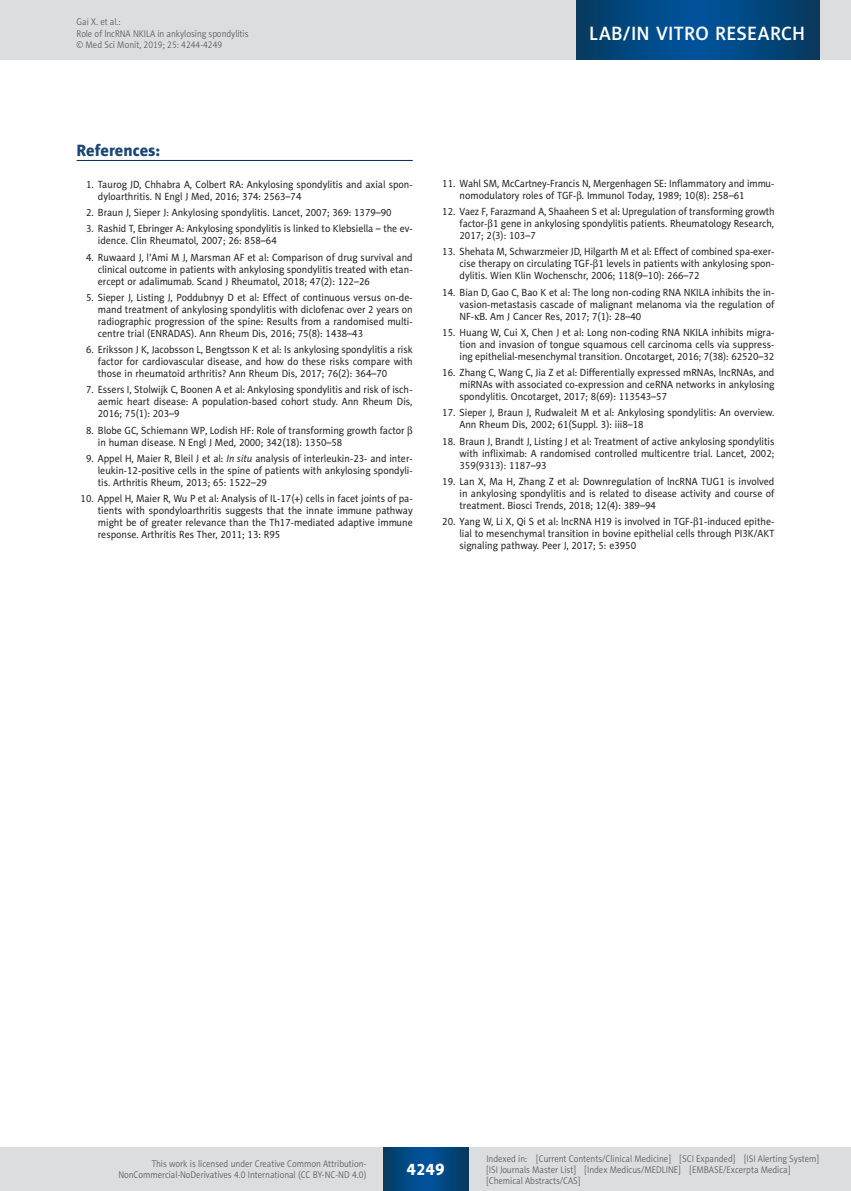
<style>
.page{position:relative;width:851px;height:1191px;background:#fff}
.page>*{position:absolute;margin:0;border:0;box-sizing:border-box;transform-origin:0 0}
.t1{font:19.5px "Naomi Sans EFN Medium";letter-spacing:.01em;color:#fff}
.MSM_Referencje_Tytul{font:16.5px "Naomi Sans EFN Heavy";color:#1a4574}
.t2{font:16.5px "Naomi Sans EFN Heavy";color:#fff}
.MSM_Referencje_punkt{font:10.5px/12px "Naomi Sans EFN";color:#231f20;text-align:justify;scale:.95 1}
.MSM_Referencje_punkt-2{font:10.5px/12px "Naomi Sans EFN";color:#231f20;scale:.94 1}
.MSM_Referencje_punkt-3{font:10.5px/12px "Naomi Sans EFN";color:#231f20;text-align:justify;scale:.93 1}
.t3{font:9.75px/11.2px "Naomi Sans EFN Light";color:#57585a;scale:.9 1}
.s1{font-family:"Standard Sym L"}
.s2{font-style:italic}
</style>
<div class="page">
<hr style="left:77px;top:160px;width:335px;height:1px;background:#00295c">
<div style="left:0;top:1148px;width:850px;height:43px;background:#dcdddf"></div>
<svg style="left:383px;top:1147px;width:85px;height:43px;background:#02477e"></svg>
<div style="left:0;top:0;width:850px;height:60px;background:#dcdddf"></div>
<svg style="left:576px;top:0;width:243px;height:60px;background:#02477e"></svg>
<p class="t3" style="left:77px;top:16px;width:193px">Gai X. et al.:<br>Role of lncRNA NKILA in ankylosing spondylitis © Med Sci Monit, 2019; 25: 4244-4249</p>
<h1 class="t1" style="left:589px;top:22px;width:217px">LAB/IN VITRO RESEARCH</h1>
<p class="MSM_Referencje_Tytul" style="left:77px;top:140px;width:85px">References:</p>
<p class="MSM_Referencje_punkt" style="left:98px;top:178px;width:333px;text-indent:-12px">1. Taurog JD, Chhabra A, Colbert RA: Ankylosing spondylitis and axial spon&shy;dyloarthritis. N Engl J Med, 2016; 374: 2563–74</p>
<p class="MSM_Referencje_punkt" style="left:86px;top:207px;width:323px">2. Braun J, Sieper J: Ankylosing spondylitis. Lancet, 2007; 369: 1379–90</p>
<p class="MSM_Referencje_punkt" style="left:98px;top:223px;width:333px;text-indent:-12px">3. Rashid T, Ebringer A: Ankylosing spondylitis is linked to Klebsiella – the ev&shy;idence. Clin Rheumatol, 2007; 26: 858–64</p>
<p class="MSM_Referencje_punkt" style="left:98px;top:251px;width:333px;text-indent:-12px">4. Ruwaard J, l’Ami M J, Marsman AF et al: Comparison of drug survival and clinical outcome in patients with ankylosing spondylitis treated with etan&shy;ercept or adalimumab. Scand J Rheumatol, 2018; 47(2): 122–26</p>
<p class="MSM_Referencje_punkt" style="left:98px;top:291px;width:333px;text-indent:-12px">5. Sieper J, Listing J, Poddubnyy D et al: Effect of continuous versus on-de&shy;mand treatment of ankylosing spondylitis with diclofenac over 2 years on radiographic progression of the spine: Results from a randomised multi&shy;centre trial (ENRADAS). Ann Rheum Dis, 2016; 75(8): 1438–43</p>
<p class="MSM_Referencje_punkt" style="left:98px;top:344px;width:333px;text-indent:-12px">6. Eriksson J K, Jacobsson L, Bengtsson K et al: Is ankylosing spondylitis a risk factor for cardiovascular disease, and how do these risks compare with those in rheumatoid arthritis? Ann Rheum Dis, 2017; 76(2): 364–70</p>
<p class="MSM_Referencje_punkt" style="left:98px;top:384px;width:333px;text-indent:-12px">7. Essers I, Stolwijk C, Boonen A et al: Ankylosing spondylitis and risk of isch&shy;aemic heart disease: A population-based cohort study. Ann Rheum Dis, 2016; 75(1): 203–9</p>
<p class="MSM_Referencje_punkt" style="left:98px;top:424px;width:333px;text-indent:-12px">8. Blobe GC, Schiemann WP, Lodish HF: Role of transforming growth factor <span class="s1">b </span>in human disease. N Engl J Med, 2000; 342(18): 1350–58</p>
<p class="MSM_Referencje_punkt" style="left:98px;top:452px;width:333px;text-indent:-12px">9. Appel H, Maier R, Bleil J et al: <span class="s2">In situ</span> analysis of interleukin-23- and inter&shy;leukin-12-positive cells in the spine of patients with ankylosing spondyli&shy;tis. Arthritis Rheum, 2013; 65: 1522–29</p>
<p class="MSM_Referencje_punkt" style="left:98px;top:493px;width:333px;text-indent:-17px">10. Appel H, Maier R, Wu P et al: Analysis of IL-17(+) cells in facet joints of pa&shy;tients with spondyloarthritis suggests that the innate immune pathway might be of greater relevance than the Th17-mediated adaptive immune response. Arthritis Res Ther, 2011; 13: R95</p>
<p class="MSM_Referencje_punkt-2" style="left:459px;top:177px;width:336px;text-indent:-17px">11. Wahl SM, McCartney-Francis N, Mergenhagen SE: Inflammatory and immu&shy;nomodulatory roles of TGF-<span class="s1">b</span>. Immunol Today, 1989; 10(8): 258–61</p>
<p class="MSM_Referencje_punkt-3" style="left:459px;top:206px;width:340px;text-indent:-17px">12. Vaez F, Farazmand A, Shaaheen S et al: Upregulation of transforming growth factor-<span class="s1">b</span>1 gene in ankylosing spondylitis patients. Rheumatology Research, 2017; 2(3): 103–7</p>
<p class="MSM_Referencje_punkt-2" style="left:459px;top:246px;width:336px;text-align:justify;text-indent:-17px">13. Shehata M, Schwarzmeier JD, Hilgarth M et al: Effect of combined spa-exer&shy;cise therapy on circulating TGF-<span class="s1">b</span>1 levels in patients with ankylosing spon&shy;dylitis. Wien Klin Wochenschr, 2006; 118(9–10): 266–72</p>
<p class="MSM_Referencje_punkt" style="left:459px;top:286px;width:333px;text-indent:-17px">14. Bian D, Gao C, Bao K et al: The long non-coding RNA NKILA inhibits the in&shy;vasion-metastasis cascade of malignant melanoma via the regulation of NF-<span class="s1">k</span>B. Am J Cancer Res, 2017; 7(1): 28–40</p>
<p class="MSM_Referencje_punkt" style="left:459px;top:326px;width:333px;text-indent:-17px">15. Huang W, Cui X, Chen J et al: Long non-coding RNA NKILA inhibits migra&shy;tion and invasion of tongue squamous cell carcinoma cells via suppress&shy;ing epithelial-mesenchymal transition. Oncotarget, 2016; 7(38): 62520–32</p>
<p class="MSM_Referencje_punkt" style="left:459px;top:367px;width:333px;text-indent:-17px">16. Zhang C, Wang C, Jia Z et al: Differentially expressed mRNAs, lncRNAs, and miRNAs with associated co-expression and ceRNA networks in ankylosing spondylitis. Oncotarget, 2017; 8(69): 113543–57</p>
<p class="MSM_Referencje_punkt" style="left:459px;top:407px;width:333px;text-indent:-17px">17. Sieper J, Braun J, Rudwaleit M et al: Ankylosing spondylitis: An overview.<br>Ann Rheum Dis, 2002; 61(Suppl. 3): iii8–18</p>
<p class="MSM_Referencje_punkt" style="left:459px;top:435px;width:333px;text-indent:-17px">18. Braun J, Brandt J, Listing J et al: Treatment of active ankylosing spondylitis with infliximab: A randomised controlled multicentre trial. Lancet, 2002; 359(9313): 1187–93</p>
<p class="MSM_Referencje_punkt" style="left:459px;top:475px;width:333px;text-indent:-17px">19. Lan X, Ma H, Zhang Z et al: Downregulation of lncRNA TUG1 is involved in ankylosing spondylitis and is related to disease activity and course of treatment. Biosci Trends, 2018; 12(4): 389–94</p>
<p class="MSM_Referencje_punkt" style="left:459px;top:516px;width:333px;text-indent:-17px">20. Yang W, Li X, Qi S et al: lncRNA H19 is involved in TGF-<span class="s1">b</span>1-induced epithe&shy;lial to mesenchymal transition in bovine epithelial cells through PI3K/AKT signaling pathway. Peer J, 2017; 5: e3950</p>
<p class="t3" style="left:118px;top:1158px;width:277px;text-align:right">This work is licensed under Creative Common Attribution-<br>NonCommercial-NoDerivatives 4.0 International (CC BY-NC-ND 4.0)</p>
<h2 class="t2" style="left:406px;top:1159px;width:40px">4249</h2>
<p class="t3" style="left:486px;top:1152px;width:371px">Indexed in: [Current Contents/Clinical Medicine] [SCI Expanded] [ISI Alerting System] [ISI Journals Master List] [Index Medicus/MEDLINE] [EMBASE/Excerpta Medica] [Chemical Abstracts/CAS]</p>
</div>
